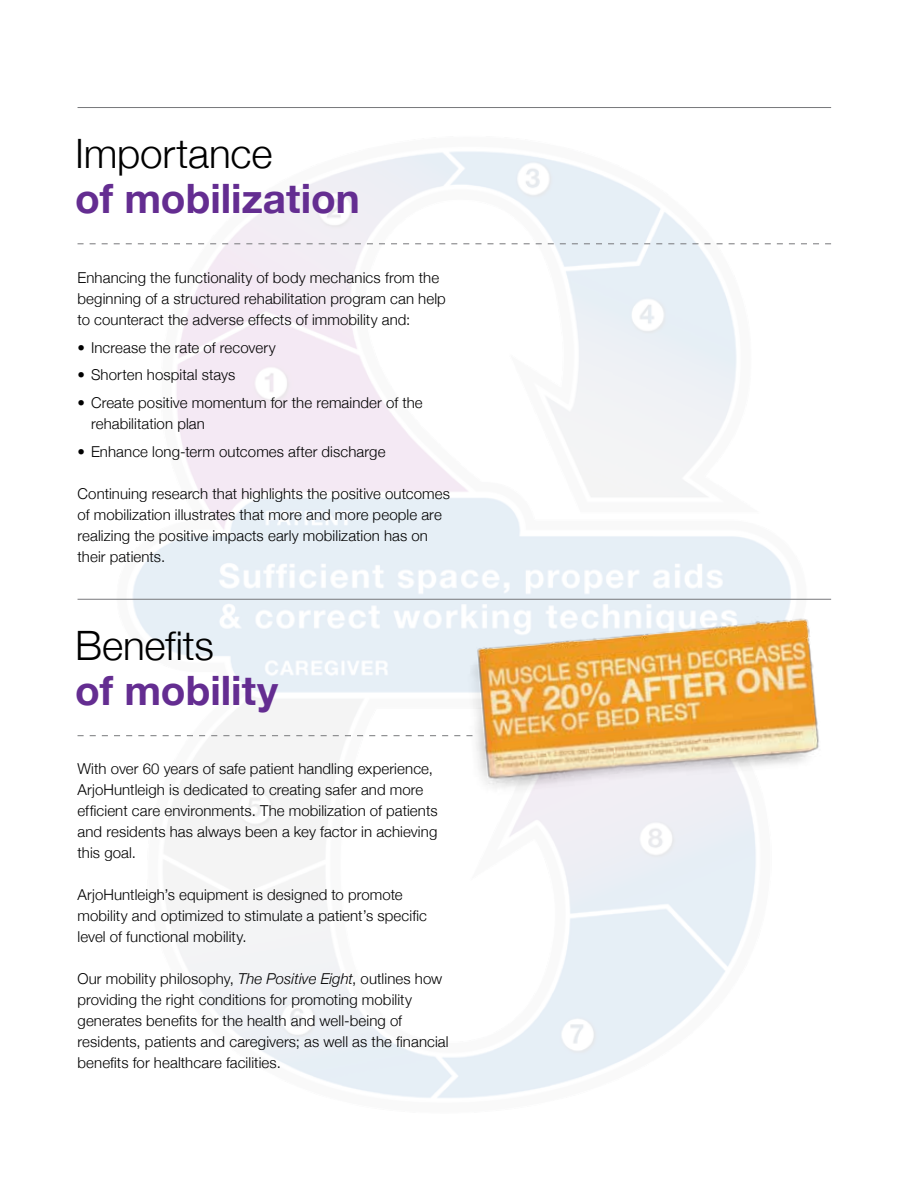
<style>
.page{position:relative;width:918px;height:1188px;background:#fff}
.page>*{position:absolute;margin:0;border:0;box-sizing:border-box;transform-origin:0 0}
.t1{font:700 40.5px "Helvetica Neue";color:#642d91}
.t2{font:300 40.5px "Helvetica Neue";letter-spacing:-.005em;color:#000}
.t3{font:300 15px/21px "Helvetica Neue";letter-spacing:.005em;color:#000}
.s1{font-style:italic}
</style>
<div class="page">
<img style="left:78px;top:151px;width:753px;height:947px">
<hr style="left:78px;top:107px;width:753px;height:1px;background:#77787b">
<svg style="left:78px;top:243px;width:753px;height:1px"></svg>
<hr style="left:78px;top:599px;width:753px;height:1px;background:#77787b">
<svg style="left:78px;top:735px;width:381px;height:1px"></svg>
<img style="left:459px;top:609px;width:372px;height:206px">
<h1 class="t2" style="left:75px;top:121px;width:199px">Importance</h1>
<h1 class="t1" style="left:75px;top:162px;width:286px">of mobilization</h1>
<p class="t3" style="left:78px;top:266px;width:370px">Enhancing the functionality of body mechanics from the beginning of a structured rehabilitation program can help to counteract the adverse effects of immobility and:</p>
<p class="t3" style="left:78px;top:336px;width:200px">• Increase the rate of recovery</p>
<p class="t3" style="left:78px;top:364px;width:159px">• Shorten hospital stays</p>
<p class="t3" style="left:91px;top:391px;width:333px;text-indent:-14px">• Create positive momentum for the remainder of the rehabilitation plan</p>
<p class="t3" style="left:78px;top:440px;width:309px">• Enhance long-term outcomes after discharge</p>
<p class="t3" style="left:78px;top:482px;width:374px">Continuing research that highlights the positive outcomes of mobilization illustrates that more and more people are realizing the positive impacts early mobilization has on their patients.</p>
<h1 class="t2" style="left:75px;top:613px;width:140px">Benefits</h1>
<h1 class="t1" style="left:75px;top:654px;width:205px">of mobility</h1>
<p class="t3" style="left:78px;top:758px;width:362px">With over 60 years of safe patient handling experience, ArjoHuntleigh is dedicated to creating safer and more efficient care environments. The mobilization of patients and residents has always been a key factor in achieving this goal.</p>
<p class="t3" style="left:78px;top:884px;width:351px">ArjoHuntleigh’s equipment is designed to promote mobility and optimized to stimulate a patient’s specific level of functional mobility.</p>
<p class="t3" style="left:78px;top:968px;width:373px">Our mobility philosophy, <span class="s1">The Positive Eight</span>, outlines how providing the right conditions for promoting mobility generates benefits for the health and well-being of residents, patients and caregivers; as well as the financial benefits for healthcare facilities.</p>
</div>
